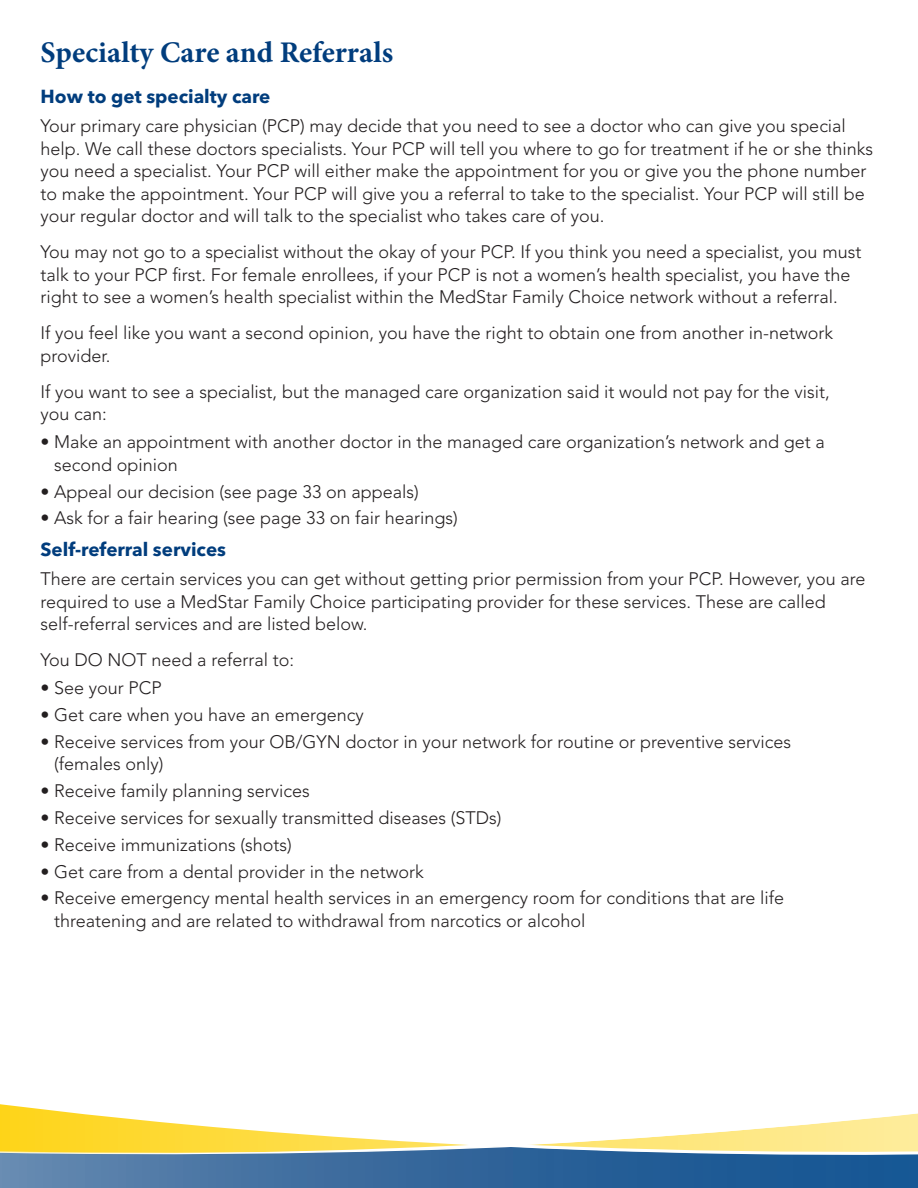
<style>
.page{position:relative;width:918px;height:1188px;background:#fff}
.page>*{position:absolute;margin:0;border:0;box-sizing:border-box;transform-origin:0 0}
.t1{font:700 30px "Minion Pro";color:#013d7d}
.t2{font:700 18.75px "Avenir Next LT Pro";color:#013d7d}
.t3{font:300 18px/22.5px "Avenir LT Std";color:#231f20}
</style>
<div class="page">
<svg style="left:0;top:1104px;width:918px;height:84px"></svg>
<h1 class="t1" style="left:40px;top:32px;width:354px">Specialty Care and Referrals</h1>
<p class="t2" style="left:40px;top:85px;width:232px">How to get specialty care</p>
<p class="t3" style="left:40px;top:115px;width:834px">Your primary care physician (PCP) may decide that you need to see a doctor who can give you special help. We call these doctors specialists. Your PCP will tell you where to go for treatment if he or she thinks you need a specialist. Your PCP will either make the appointment for you or give you the phone number to make the appointment. Your PCP will give you a referral to take to the specialist. Your PCP will still be your regular doctor and will talk to the specialist who takes care of you.</p>
<p class="t3" style="left:40px;top:241px;width:822px">You may not go to a specialist without the okay of your PCP. If you think you need a specialist, you must talk to your PCP first. For female enrollees, if your PCP is not a women’s health specialist, you have the right to see a women’s health specialist within the MedStar Family Choice network without a referral.</p>
<p class="t3" style="left:40px;top:322px;width:794px">If you feel like you want a second opinion, you have the right to obtain one from another in-network provider.</p>
<p class="t3" style="left:40px;top:380px;width:791px">If you want to see a specialist, but the managed care organization said it would not pay for the visit, you can:</p>
<p class="t3" style="left:54px;top:431px;width:772px;text-indent:-14px">• Make an appointment with another doctor in the managed care organization’s network and get a second opinion</p>
<p class="t3" style="left:40px;top:480px;width:380px">• Appeal our decision (see page 33 on appeals)</p>
<p class="t3" style="left:40px;top:507px;width:419px">• Ask for a fair hearing (see page 33 on fair hearings)</p>
<p class="t2" style="left:40px;top:538px;width:187px">Self-referral services</p>
<p class="t3" style="left:40px;top:568px;width:827px">There are certain services you can get without getting prior permission from your PCP. However, you are required to use a MedStar Family Choice participating provider for these services. These are called self-referral services and are listed below.</p>
<p class="t3" style="left:40px;top:649px;width:255px">You DO NOT need a referral to:</p>
<p class="t3" style="left:40px;top:677px;width:123px">• See your PCP</p>
<p class="t3" style="left:40px;top:704px;width:325px">• Get care when you have an emergency</p>
<p class="t3" style="left:54px;top:730px;width:739px;text-indent:-14px">• Receive services from your OB/GYN doctor in your network for routine or preventive services (females only)</p>
<p class="t3" style="left:40px;top:780px;width:271px">• Receive family planning services</p>
<p class="t3" style="left:40px;top:807px;width:463px">• Receive services for sexually transmitted diseases (STDs)</p>
<p class="t3" style="left:40px;top:833px;width:253px">• Receive immunizations (shots)</p>
<p class="t3" style="left:40px;top:860px;width:385px">• Get care from a dental provider in the network</p>
<p class="t3" style="left:54px;top:887px;width:732px;text-indent:-14px">• Receive emergency mental health services in an emergency room for conditions that are life threatening and are related to withdrawal from narcotics or alcohol</p>
</div>
